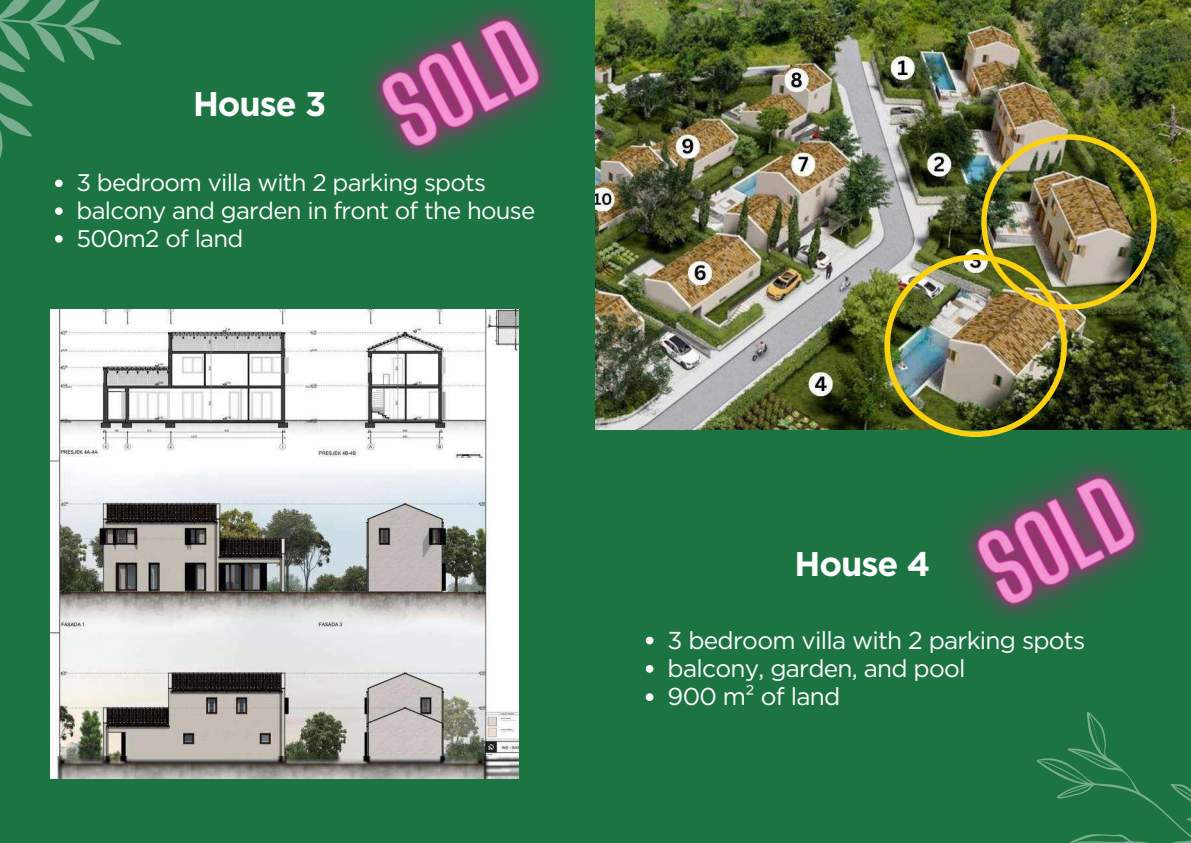
<style>
.page{position:relative;width:1191px;height:843px;background:#fff}
.page>*{position:absolute;margin:0;border:0;box-sizing:border-box;transform-origin:0 0}
.t1{font:700 34.2px "Gotham";letter-spacing:-.03em;color:#fff}
.t2{font:700 34.1px "Gotham";letter-spacing:-.03em;color:#fff}
.t3{font:24.4px/28.3px "Gotham";letter-spacing:-.03em;color:#fff}
.t4{font:24px/27.7px "Gotham";letter-spacing:-.03em;color:#fff}
</style>
<div class="page">
<div style="left:0;top:0;width:1190px;height:842px;background:#1b7441"></div>
<img style="left:595px;top:0;width:595px;height:429px">
<img style="left:884px;top:134px;width:272px;height:180px">
<img style="left:50px;top:309px;width:469px;height:469px">
<svg style="left:55px;top:207px;width:8px;height:8px"></svg>
<svg style="left:55px;top:235px;width:8px;height:7px"></svg>
<svg style="left:645px;top:636px;width:8px;height:8px"></svg>
<svg style="left:645px;top:665px;width:8px;height:7px"></svg>
<svg style="left:645px;top:693px;width:8px;height:7px"></svg>
<img style="left:225px;top:0;width:474px;height:311px">
<img style="left:820px;top:314px;width:370px;height:309px">
<svg style="left:0;top:0;width:121px;height:187px"></svg>
<svg style="left:1036px;top:712px;width:154px;height:130px"></svg>
<h2 class="t2" style="left:193px;top:84px;width:135px">House 3</h2>
<p class="t4" style="left:76px;top:169px;width:460px">3 bedroom villa with 2 parking spots balcony and garden in front of the house<br>500m2 of land</p>
<h1 class="t1" style="left:794px;top:543px;width:137px">House 4</h1>
<p class="t3" style="left:667px;top:625px;width:419px">3 bedroom villa with 2 parking spots balcony, garden, and pool<br>900 m² of land</p>
</div>
